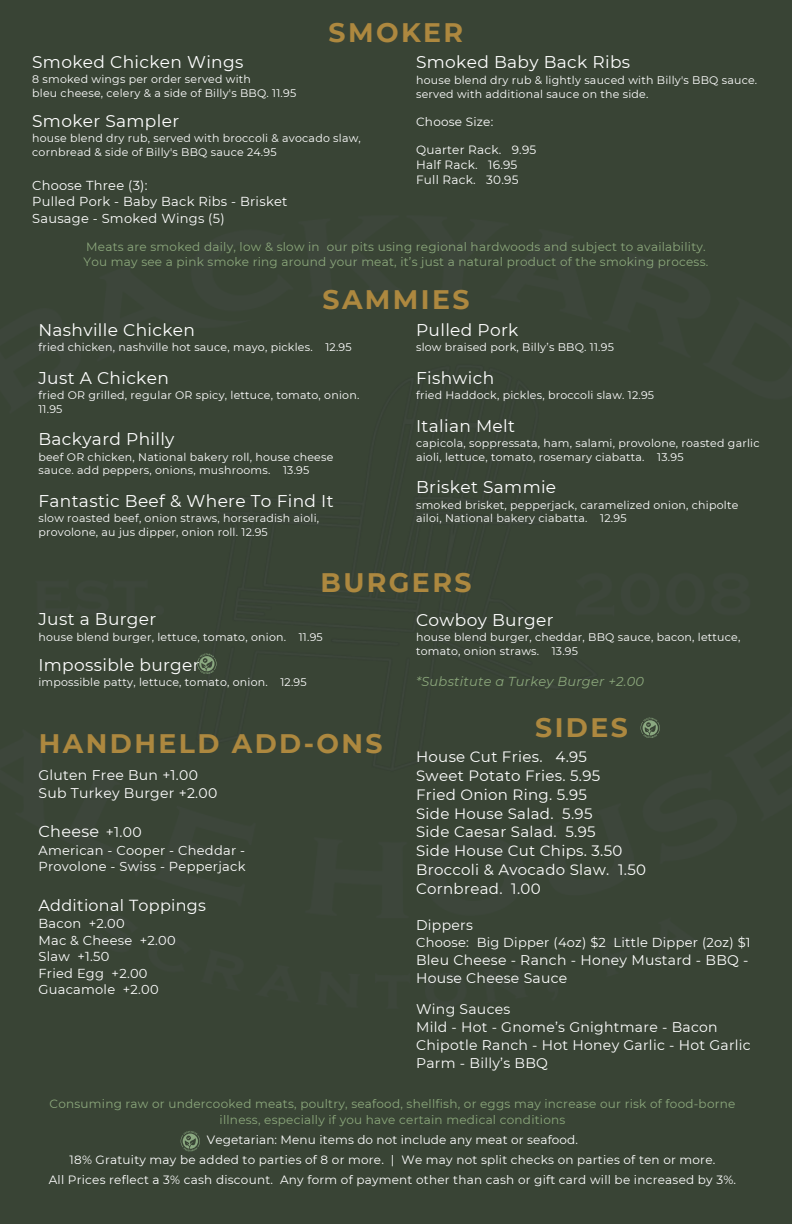
<style>
.page{position:relative;width:792px;height:1224px;background:#394435}
.page>*{position:absolute;margin:0;border:0;box-sizing:border-box;transform-origin:0 0}
.t1{font:700 26.8px "Montserrat";letter-spacing:.09em;color:#ad883f}
.t2{font:17px "Montserrat";letter-spacing:.02em;color:#fff}
.t3{font:16px "Montserrat";letter-spacing:.02em;color:#fff}
.t4{font:15px/18.8px "Montserrat";letter-spacing:.02em;color:#fff}
.t5{font:14px/18px "Montserrat";letter-spacing:.02em;color:#fff}
.t6{font:13px/16.5px "Montserrat";letter-spacing:.02em;color:#fff}
.t7{font:italic 13px "Montserrat";letter-spacing:.02em;color:#8ca87c}
.t8{font:12px/15px "Montserrat";letter-spacing:.02em;color:#8ca87c}
.t9{font:12px/20px "Montserrat";letter-spacing:.02em;color:#fff;text-align:center}
.t10{font:11px/13.5px "Montserrat";letter-spacing:.02em;color:#fff}
</style>
<div class="page">
<svg style="left:181px;top:1131px;width:19px;height:20px"></svg>
<svg style="left:197px;top:653px;width:20px;height:21px"></svg>
<svg style="left:641px;top:718px;width:19px;height:20px"></svg>
<h1 class="t1" style="left:329px;top:13px;width:136px">SMOKER</h1>
<h2 class="t2" style="left:32px;top:50px;width:213px">Smoked Chicken Wings</h2>
<p class="t10" style="left:32px;top:72px;width:266px;line-height:14px">8 smoked wings per order served with<br>bleu cheese, celery &amp; a side of Billy's BBQ. 11.95</p>
<h2 class="t2" style="left:32px;top:109px;width:148px">Smoker Sampler</h2>
<p class="t10" style="left:32px;top:131px;width:330px;line-height:14px">house blend dry rub, served with broccoli &amp; avocado slaw, cornbread &amp; side of Billy's BBQ sauce 24.95</p>
<p class="t6" style="left:32px;top:176px;width:257px">Choose Three (3):<br>Pulled Pork - Baby Back Ribs - Brisket<br>Sausage - Smoked Wings (5)</p>
<h2 class="t2" style="left:416px;top:51px;width:216px">Smoked Baby Back Ribs</h2>
<p class="t10" style="left:416px;top:73px;width:343px">house blend dry rub &amp; lightly sauced with Billy's BBQ sauce. served with additional sauce on the side.</p>
<p class="t9" style="left:416px;top:111px;width:79px">Choose Size:</p>
<p class="t9" style="left:416px;top:142px;width:122px;line-height:15px;text-align:left">Quarter Rack. 9.95<br>Half Rack. 16.95<br>Full Rack. 30.95</p>
<p class="t8" style="left:84px;top:239px;width:626px">Meats are smoked daily, low &amp; slow in our pits using regional hardwoods and subject to availability.<br>You may see a pink smoke ring around your meat, it’s just a natural product of the smoking process.</p>
<h1 class="t1" style="left:323px;top:280px;width:148px">SAMMIES</h1>
<h2 class="t2" style="left:38px;top:318px;width:158px">Nashville Chicken</h2>
<p class="t10" style="left:38px;top:340px;width:315px">fried chicken, nashville hot sauce, mayo, pickles. 12.95</p>
<h2 class="t2" style="left:38px;top:366px;width:132px">Just A Chicken</h2>
<p class="t10" style="left:38px;top:388px;width:322px">fried OR grilled, regular OR spicy, lettuce, tomato, onion.<br>11.95</p>
<h2 class="t2" style="left:38px;top:427px;width:138px">Backyard Philly</h2>
<p class="t10" style="left:38px;top:450px;width:296px">beef OR chicken, National bakery roll, house cheese sauce. add peppers, onions, mushrooms. 13.95</p>
<h2 class="t2" style="left:38px;top:489px;width:297px">Fantastic Beef &amp; Where To Find It</h2>
<p class="t10" style="left:38px;top:511px;width:282px">slow roasted beef, onion straws, horseradish aioli, provolone, au jus dipper, onion roll. 12.95</p>
<h2 class="t2" style="left:416px;top:318px;width:104px">Pulled Pork</h2>
<p class="t10" style="left:416px;top:340px;width:199px">slow braised pork, Billy’s BBQ. 11.95</p>
<h2 class="t2" style="left:416px;top:366px;width:80px">Fishwich</h2>
<p class="t10" style="left:416px;top:388px;width:240px">fried Haddock, pickles, broccoli slaw. 12.95</p>
<h2 class="t2" style="left:416px;top:414px;width:100px">Italian Melt</h2>
<p class="t10" style="left:416px;top:436px;width:345px">capicola, soppressata, ham, salami, provolone, roasted garlic aioli, lettuce, tomato, rosemary ciabatta. 13.95</p>
<h2 class="t2" style="left:416px;top:475px;width:142px">Brisket Sammie</h2>
<p class="t10" style="left:416px;top:498px;width:324px">smoked brisket, pepperjack, caramelized onion, chipolte ailoi, National bakery ciabatta. 12.95</p>
<h1 class="t1" style="left:321px;top:563px;width:152px">BURGERS</h1>
<h2 class="t2" style="left:38px;top:608px;width:119px">Just a Burger</h2>
<p class="t10" style="left:38px;top:630px;width:286px">house blend burger, lettuce, tomato, onion. 11.95</p>
<h2 class="t2" style="left:38px;top:653px;width:163px">Impossible burger</h2>
<p class="t10" style="left:38px;top:675px;width:270px">impossible patty, lettuce, tomato, onion. 12.95</p>
<h1 class="t1" style="left:39px;top:724px;width:345px">HANDHELD ADD-ONS</h1>
<p class="t5" style="left:38px;top:765px;width:180px">Gluten Free Bun +1.00<br>Sub Turkey Burger +2.00</p>
<h3 class="t3" style="left:38px;top:821px;width:62px">Cheese</h3>
<p class="t6" style="left:38px;top:841px;width:209px">American - Cooper - Cheddar -<br>Provolone - Swiss - Pepperjack</p>
<h3 class="t3" style="left:38px;top:894px;width:169px">Additional Toppings</h3>
<p class="t6" style="left:38px;top:915px;width:139px">Bacon +2.00<br>Mac &amp; Cheese +2.00<br>Slaw +1.50<br>Fried Egg +2.00<br>Guacamole +2.00</p>
<p class="t5" style="left:106px;top:823px;width:37px">+1.00</p>
<h2 class="t2" style="left:416px;top:608px;width:139px">Cowboy Burger</h2>
<p class="t10" style="left:416px;top:630px;width:326px">house blend burger, cheddar, BBQ sauce, bacon, lettuce, tomato, onion straws. 13.95</p>
<p class="t7" style="left:416px;top:673px;width:230px">*Substitute a Turkey Burger +2.00</p>
<h1 class="t1" style="left:535px;top:708px;width:94px">SIDES</h1>
<h3 class="t4" style="left:416px;top:747px;width:231px">House Cut Fries. 4.95<br>Sweet Potato Fries. 5.95<br>Fried Onion Ring. 5.95<br>Side House Salad. 5.95<br>Side Caesar Salad. 5.95<br>Side House Cut Chips. 3.50<br>Broccoli &amp; Avocado Slaw. 1.50<br>Cornbread. 1.00</h3>
<p class="t5" style="left:416px;top:916px;width:58px">Dippers</p>
<p class="t6" style="left:416px;top:933px;width:336px">Choose: Big Dipper (4oz) $2 Little Dipper (2oz) $1</p>
<p class="t5" style="left:416px;top:950px;width:334px">Bleu Cheese - Ranch - Honey Mustard - BBQ -<br>House Cheese Sauce</p>
<p class="t5" style="left:416px;top:1000px;width:336px">Wing Sauces<br>Mild - Hot - Gnome’s Gnightmare - Bacon<br>Chipotle Ranch - Hot Honey Garlic - Hot Garlic<br>Parm - Billy’s BBQ</p>
<p class="t8" style="left:50px;top:1095px;width:687px;line-height:16.5px;text-align:center">Consuming raw or undercooked meats, poultry, seafood, shellfish, or eggs may increase our risk of food-borne illness, especially if you have certain medical conditions</p>
<p class="t9" style="left:49px;top:1130px;width:689px">Vegetarian: Menu items do not include any meat or seafood.<br>18% Gratuity may be added to parties of 8 or more. | We may not split checks on parties of ten or more.<br>All Prices reflect a 3% cash discount. Any form of payment other than cash or gift card will be increased by 3%.</p>
</div>
